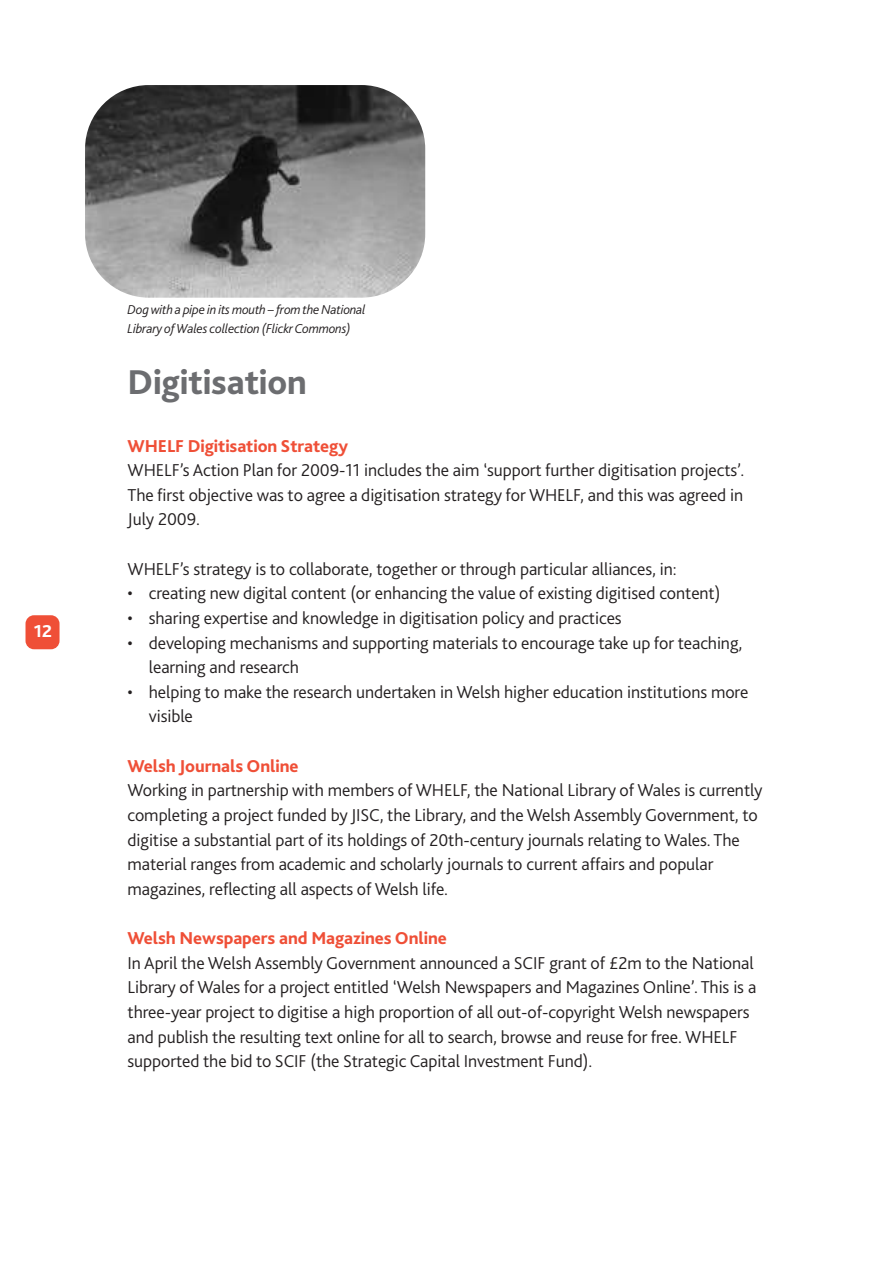
<style>
.page{position:relative;width:893px;height:1263px;background:#fff}
.page>*{position:absolute;margin:0;border:0;box-sizing:border-box;transform-origin:0 0}
.t1{font:800 36px "Bliss 2";letter-spacing:-.005em;color:#6c6d70}
.t2{font:300 18px/24.6px "Bliss 2";letter-spacing:-.005em;color:#231f20}
.t3{font:800 18px "Bliss 2";letter-spacing:-.005em;color:#ef4f37}
.t4{font:800 18px "Bliss 2";color:#fff}
.t5{font:italic 300 13.5px/18.5px "Bliss 2";letter-spacing:-.015em;color:#231f20}
</style>
<div class="page">
<div style="left:26px;top:615px;width:34px;height:34px;background:#ef4f37;border-radius:9px"></div>
<img style="left:85px;top:85px;width:340px;height:213px;border-radius:64px">
<p class="t4" style="left:34px;top:624px;width:20px">12</p>
<p class="t5" style="left:128px;top:302px;width:240px">Dogwith a pipe in its mouth – fromthe National<br>Library ofWales collection (FlickrCommons)</p>
<h1 class="t1" style="left:128px;top:368px;width:181px">Digitisation</h1>
<p class="t3" style="left:128px;top:439px;width:222px">WHELF Digitisation Strategy</p>
<p class="t2" style="left:128px;top:460px;width:618px;text-align:justify">WHELF’s Action Plan for 2009-11 includes the aim ‘support further digitisation projects’.<br>The first objective was to agree a digitisation strategy for WHELF, and this was agreed in July 2009.</p>
<p class="t2" style="left:128px;top:558px;width:551px">WHELF’s strategy is to collaborate, together or through particular alliances, in:</p>
<p class="t2" style="left:128px;top:583px;width:594px">• creating new digital content (or enhancing the value of existing digitised content)</p>
<p class="t2" style="left:128px;top:607px;width:496px">• sharing expertise and knowledge in digitisation policy and practices</p>
<p class="t2" style="left:149px;top:632px;width:595px;text-indent:-21px">• developing mechanisms and supporting materials to encourage take up for teaching, learning and research</p>
<p class="t2" style="left:149px;top:681px;width:601px;text-indent:-21px">• helping to make the research undertaken in Welsh higher education institutions more visible</p>
<p class="t3" style="left:128px;top:759px;width:172px">Welsh Journals Online</p>
<p class="t2" style="left:128px;top:780px;width:637px">Working in partnership with members of WHELF, the National Library of Wales is currently completing a project funded by JISC, the Library, and the Welsh Assembly Government, to digitise a substantial part of its holdings of 20th-century journals relating to Wales. The material ranges from academic and scholarly journals to current affairs and popular magazines, reflecting all aspects of Welsh life.</p>
<p class="t3" style="left:128px;top:931px;width:321px">Welsh Newspapers and Magazines Online</p>
<p class="t2" style="left:128px;top:952px;width:630px">In April the Welsh Assembly Government announced a SCIF grant of £2m to the National Library of Wales for a project entitled ‘Welsh Newspapers and Magazines Online’. This is a three-year project to digitise a high proportion of all out-of-copyright Welsh newspapers and publish the resulting text online for all to search, browse and reuse for free. WHELF supported the bid to SCIF (the Strategic Capital Investment Fund).</p>
</div>
